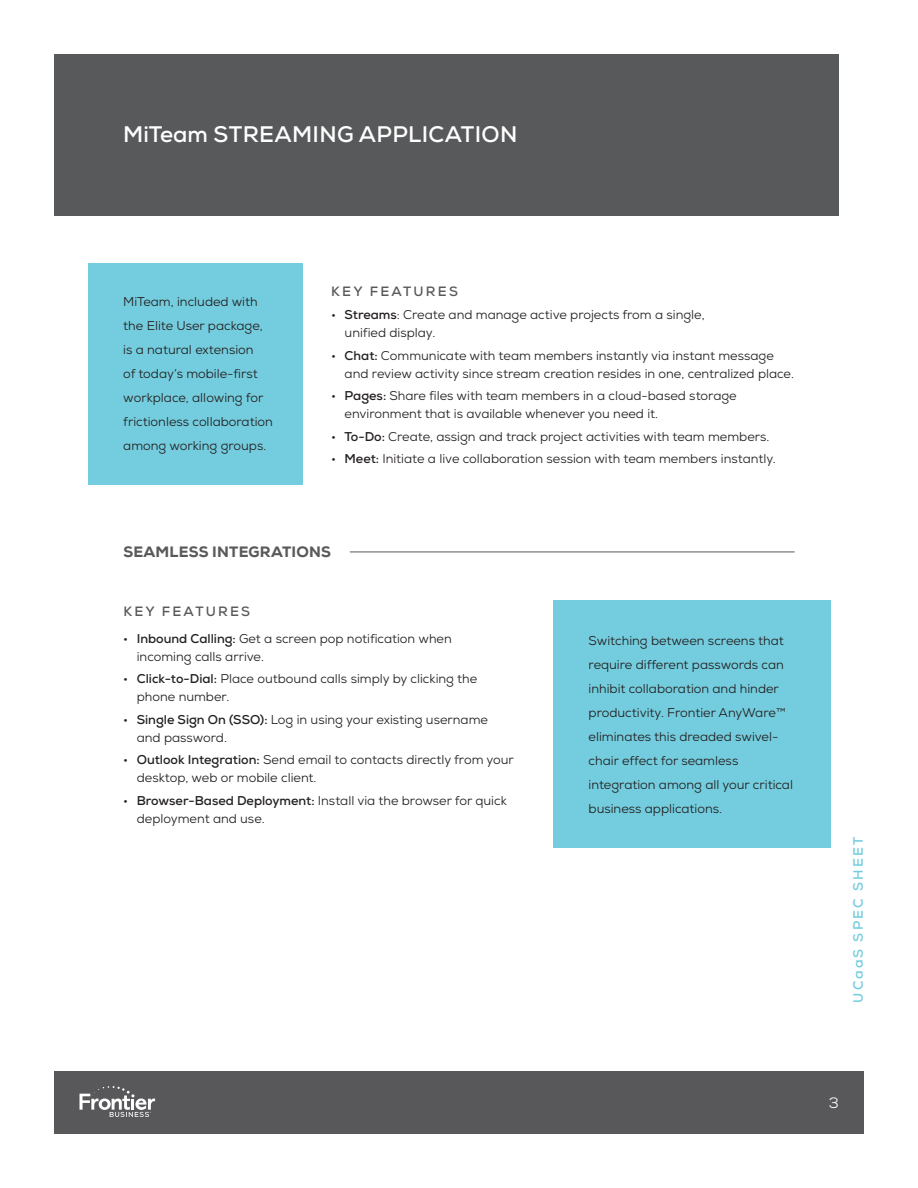
<style>
.page{position:relative;width:918px;height:1188px;background:#fff}
.page>*{position:absolute;margin:0;border:0;box-sizing:border-box;transform-origin:0 0}
.t1{font:700 22.5px "Nexa";letter-spacing:.015em;color:#fff}
.t2{font:800 15px "Nexa";letter-spacing:.015em;color:#58595b}
.t3{font:15px "Nexa";color:#fff}
.t4{font:700 13.5px "Nexa";letter-spacing:.165em;color:#58595b}
.t5{font:700 13.5px "Nexa";letter-spacing:.16em;color:#74cdde}
.t6{font:12.75px/24px "Nexa";color:#231f20}
.s1{font-weight:700}
</style>
<div class="page">
<div style="left:54px;top:1071px;width:810px;height:63px;background:#58585a"></div>
<svg style="left:79px;top:1086px;width:76px;height:31px"></svg>
<div style="left:88px;top:264px;width:215px;height:221px;background:#74cdde"></div>
<div style="left:554px;top:601px;width:277px;height:247px;background:#74cdde"></div>
<div style="left:54px;top:54px;width:784px;height:161px;background:#58595b"></div>
<hr style="left:350px;top:552px;width:444px;height:1px;background:#58595b">
<h1 class="t1" style="left:123px;top:120px;width:396px">MiTeam STREAMING APPLICATION</h1>
<p class="t6" style="left:123px;top:290px;width:151px">MiTeam, included with the Elite User package, is a natural extension<br>of today’s mobile-first workplace, allowing for frictionless collaboration among working groups.</p>
<p class="t4" style="left:331px;top:283px;width:128px">KEY FEATURES</p>
<p class="t6" style="left:345px;top:306px;width:362px;line-height:18px;text-indent:-14px">• <span class="s1">Streams</span>: Create and manage active projects from a single, unified display.</p>
<p class="t6" style="left:345px;top:346px;width:451px;line-height:18px;text-indent:-14px">• <span class="s1">Chat:</span> Communicate with team members instantly via instant message and review activity since stream creation resides in one, centralized place.</p>
<p class="t6" style="left:345px;top:387px;width:394px;line-height:18px;text-indent:-14px">• <span class="s1">Pages:</span> Share files with team members in a cloud-based storage environment that is available whenever you need it.</p>
<p class="t6" style="left:331px;top:424px;width:440px">• <span class="s1">To-Do:</span> Create, assign and track project activities with team members.</p>
<p class="t6" style="left:331px;top:447px;width:446px">• <span class="s1">Meet:</span> Initiate a live collaboration session with team members instantly.</p>
<p class="t2" style="left:123px;top:542px;width:209px">SEAMLESS INTEGRATIONS</p>
<p class="t4" style="left:123px;top:603px;width:128px">KEY FEATURES</p>
<p class="t6" style="left:137px;top:629px;width:317px;line-height:18px;text-indent:-14px">• <span class="s1">Inbound Calling:</span> Get a screen pop notification when incoming calls arrive.</p>
<p class="t6" style="left:137px;top:670px;width:342px;line-height:18px;text-indent:-14px">• <span class="s1">Click-to-Dial:</span> Place outbound calls simply by clicking the phone number.</p>
<p class="t6" style="left:137px;top:710px;width:353px;line-height:18px;text-indent:-14px">• <span class="s1">Single Sign On (SSO):</span> Log in using your existing username and password.</p>
<p class="t6" style="left:137px;top:751px;width:379px;line-height:18px;text-indent:-14px">• <span class="s1">Outlook Integration:</span> Send email to contacts directly from your desktop, web or mobile client.</p>
<p class="t6" style="left:137px;top:791px;width:372px;line-height:18px;text-indent:-14px">• <span class="s1">Browser-Based Deployment:</span> Install via the browser for quick deployment and use.</p>
<p class="t6" style="left:589px;top:628px;width:206px">Switching between screens that require different passwords can inhibit collaboration and hinder productivity. Frontier AnyWare™ eliminates this dreaded swivel&shy;chair effect for seamless integration among all your critical business applications.</p>
<p class="t5" style="left:850px;top:1003px;width:168px;rotate:-90deg">UCaaS SPEC SHEET</p>
<p class="t3" style="left:829px;top:1094px;width:11px">3</p>
</div>
